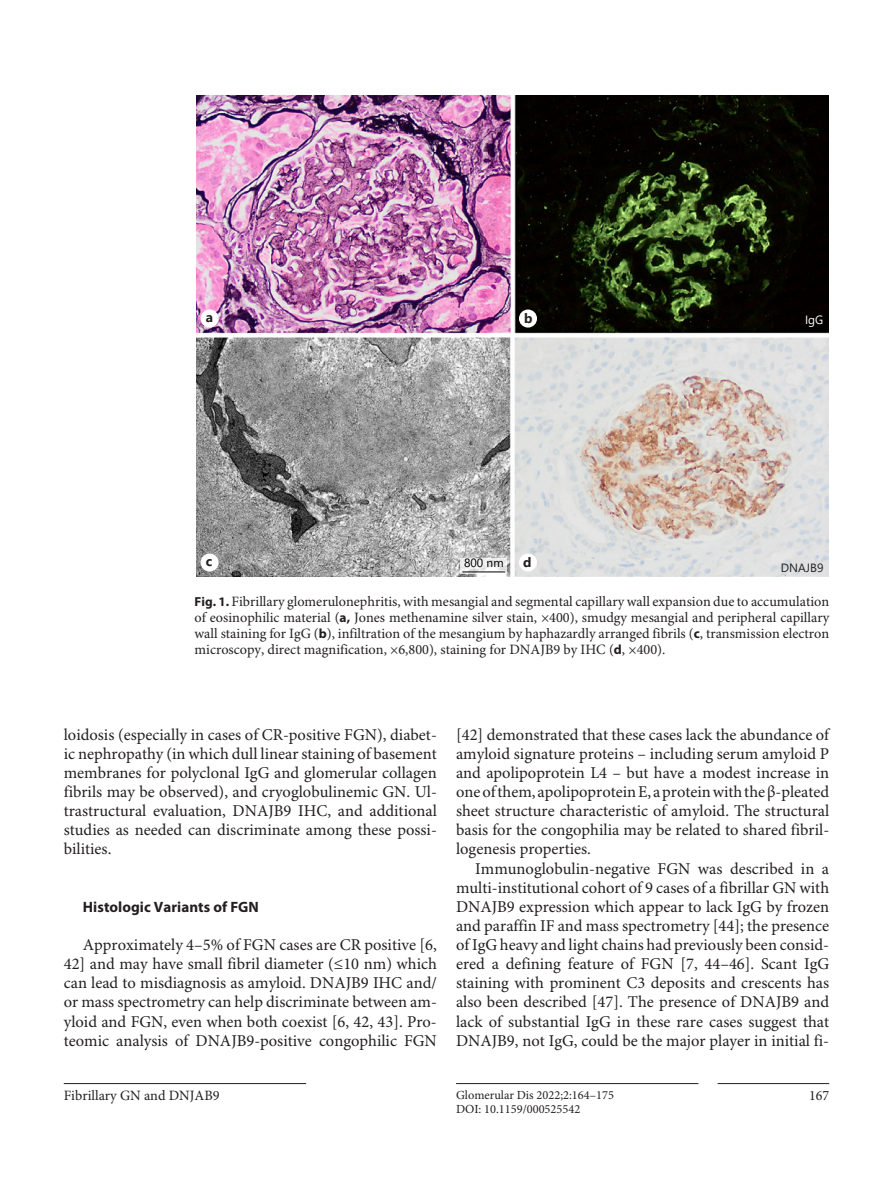
<style>
.page{position:relative;width:893px;height:1191px;background:#fff}
.page>*{position:absolute;margin:0;border:0;box-sizing:border-box;transform-origin:0 0}
.t1{font:16.5px/19px "Minion Pro";color:#231f20;text-align:justify}
.t2{font:700 15px "Myriad Pro";letter-spacing:.005em;color:#231f20}
.t3{font:14.25px/15.9px "Minion Pro";color:#231f20;text-align:justify}
.t4{font:700 13.5px "Segoe UI";color:#231f20}
.t5{font:12.3px "Minion Pro";color:#231f20}
.t6{font:12px "Segoe UI";color:#231f20}
.t7{font:12px "Segoe UI";color:#000}
.t8{font:12px "Segoe UI";color:#fff}
.s1{font-family:"Myriad Pro";font-weight:700;font-size:13.2px}
.s2{font-family:"Myriad Pro";font-weight:700;font-size:13.35px}
</style>
<div class="page">
<hr style="left:718px;top:1083px;width:111px;height:1px;background:#231f20">
<hr style="left:456px;top:1083px;width:242px;height:1px;background:#231f20">
<hr style="left:64px;top:1083px;width:242px;height:1px;background:#231f20">
<img style="left:196px;top:96px;width:632px;height:480px">
<svg style="left:460px;top:558px;width:47px;height:16px"></svg>
<hr style="left:462px;top:571px;width:43px;height:1px;background:#000">
<div style="left:201px;top:309px;width:18px;height:18px;background:#fff;border-radius:50%"></div>
<div style="left:519px;top:309px;width:18px;height:18px;background:#fff;border-radius:50%"></div>
<div style="left:201px;top:553px;width:18px;height:18px;background:#fff;border-radius:50%"></div>
<div style="left:519px;top:553px;width:18px;height:18px;background:#fff;border-radius:50%"></div>
<p class="t4" style="left:206px;top:304px;width:9px">a</p>
<p class="t4" style="left:524px;top:305px;width:10px">b</p>
<p class="t8" style="left:805px;top:308px;width:20px">IgG</p>
<p class="t4" style="left:206px;top:548px;width:8px">c</p>
<p class="t4" style="left:523px;top:549px;width:10px">d</p>
<p class="t3" style="left:195px;top:594px;width:636px"><span class="s1">Fig. 1.</span> Fibrillary glomerulonephritis, with mesangial and segmental capillary wall expansion due to accumulation of eosinophilic material (<span class="s2">a,</span> Jones methenamine silver stain, ×400), smudgy mesangial and peripheral capillary wall staining for IgG (<span class="s2">b</span>), infiltration of the mesangium by haphazardly arranged fibrils (<span class="s2">c</span>, transmission electron microscopy, direct magnification, ×6,800), staining for DNAJB9 by IHC (<span class="s2">d</span>, ×400).</p>
<p class="t7" style="left:464px;top:551px;width:41px">800 nm</p>
<p class="t6" style="left:781px;top:556px;width:44px">DNAJB9</p>
<p class="t1" style="left:64px;top:725px;width:375px">loidosis (especially in cases of CR-positive FGN), diabet&shy;ic nephropathy (in which dull linear staining of basement membranes for polyclonal IgG and glomerular collagen fibrils may be observed), and cryoglobulinemic GN. Ul&shy;trastructural evaluation, DNAJB9 IHC, and additional studies as needed can discriminate among these possi&shy;bilities.</p>
<p class="t2" style="left:83px;top:898px;width:178px">Histologic Variants of FGN</p>
<p class="t1" style="left:64px;top:936px;width:375px;text-indent:19px">Approximately 4–5% of FGN cases are CR positive [6, 42] and may have small fibril diameter (≤10 nm) which can lead to misdiagnosis as amyloid. DNAJB9 IHC and/ or mass spectrometry can help discriminate between am&shy;yloid and FGN, even when both coexist [6, 42, 43]. Pro&shy;teomic analysis of DNAJB9-positive congophilic FGN</p>
<p class="t1" style="left:456px;top:725px;width:375px">[42] demonstrated that these cases lack the abundance of amyloid signature proteins – including serum amyloid P and apolipoprotein L4 – but have a modest increase in one of them, apolipoprotein E, a protein with the β-pleated sheet structure characteristic of amyloid. The structural basis for the congophilia may be related to shared fibril&shy;logenesis properties.</p>
<p class="t1" style="left:456px;top:859px;width:375px;text-indent:19px">Immunoglobulin-negative FGN was described in a multi-institutional cohort of 9 cases of a fibrillar GN with DNAJB9 expression which appear to lack IgG by frozen and paraffin IF and mass spectrometry [44]; the presence of IgG heavy and light chains had previously been consid&shy;ered a defining feature of FGN [7, 44–46]. Scant IgG staining with prominent C3 deposits and crescents has also been described [47]. The presence of DNAJB9 and lack of substantial IgG in these rare cases suggest that DNAJB9, not IgG, could be the major player in initial fi-</p>
<p class="t3" style="left:64px;top:1088px;width:157px">Fibrillary GN and DNJAB9</p>
<p class="t5" style="left:456px;top:1087px;width:159px">Glomerular Dis 2022;2:164–175</p>
<p class="t3" style="left:809px;top:1088px;width:22px">167</p>
<p class="t5" style="left:456px;top:1101px;width:126px">DOI: 10.1159/000525542</p>
</div>
